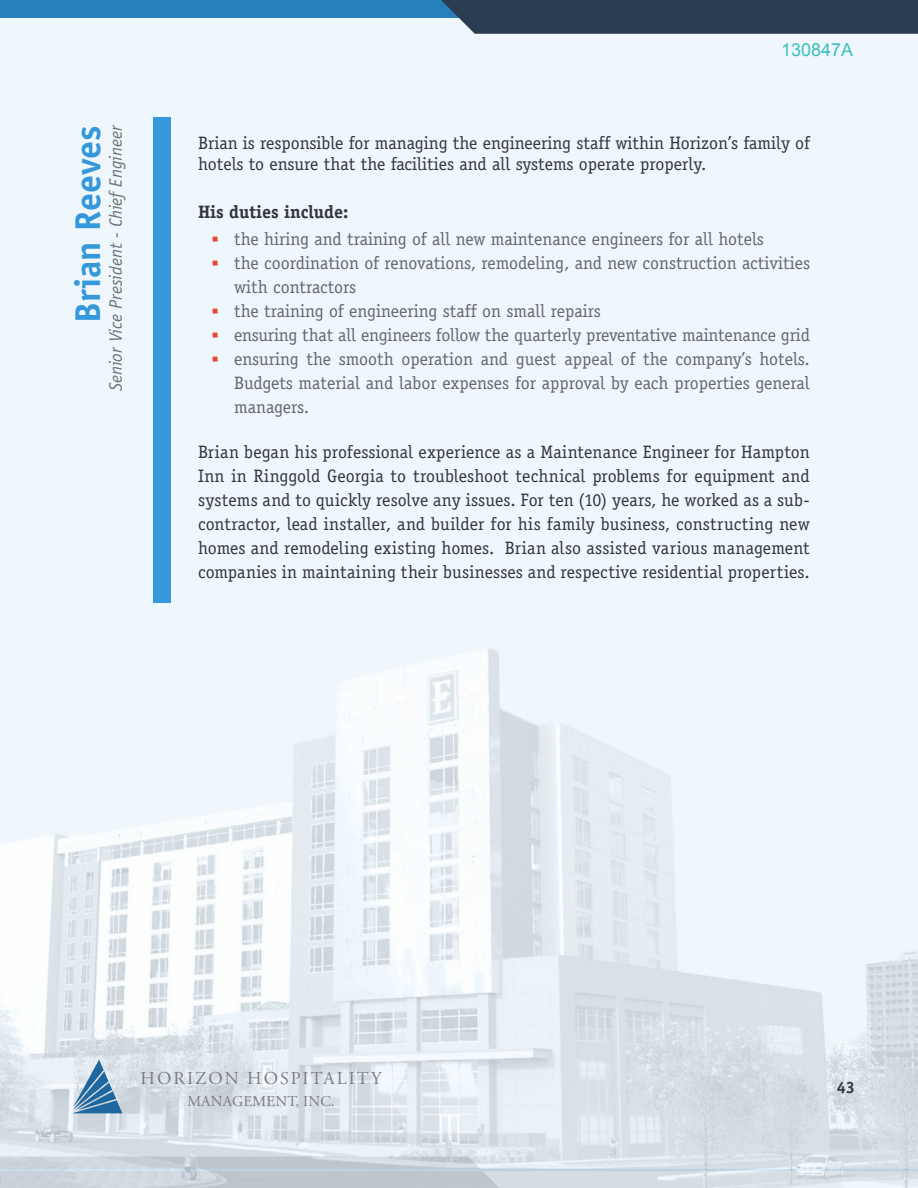
<style>
.page{position:relative;width:918px;height:1188px;background:#eff7fc}
.page>*{position:absolute;margin:0;border:0;box-sizing:border-box;transform-origin:0 0}
.t1{font:700 36px "Officina Sans";color:#3498db}
.t2{font:18px/24px "Officina Serif Std";color:#33363b}
.t3{font:18px/24px "Officina Serif Std";color:#66686c}
.t4{font:italic 18px "Officina Sans";color:#6d7474}
.t5{font:18px "Adobe Garamond Pro";letter-spacing:.115em;color:#7a7c7f}
.t6{font:700 18px "Officina Serif Std";color:#33363b}
.t7{font:18px "Arial";color:#40bfbf}
.t8{font:700 16.5px "Officina Serif Std";color:#33363b}
.t9{font:15px "Adobe Garamond Pro";letter-spacing:.015em;color:#7a7c7f}
.s1{font-family:"Akzidenz Grotesk BQ";font-weight:300;font-stretch:expanded;font-size:22.5px;color:#e74c3c}
</style>
<div class="page">
<div style="left:0;top:0;width:918px;height:18px;background:#2780bc"></div>
<div style="left:441px;top:0;width:477px;height:34px;background:#2a3d50"></div>
<img style="left:0;top:648px;width:918px;height:540px">
<svg style="left:72px;top:1060px;width:50px;height:53px"></svg>
<div style="left:153px;top:117px;width:18px;height:486px;background:#3498db"></div>
<p class="t7" style="left:781px;top:38px;width:74px">130847A</p>
<h1 class="t1" style="left:66px;top:323px;width:198px;rotate:-90deg">Brian Reeves</h1>
<p class="t4" style="left:105px;top:391px;width:268px;rotate:-90deg">Senior Vice President - ChiefEngineer</p>
<p class="t2" style="left:198px;top:133px;width:613px;line-height:21px">Brian is responsible for managing the engineering staff within Horizon’s family of hotels to ensure that the facilities and all systems operate properly.</p>
<p class="t6" style="left:198px;top:201px;width:152px">His duties include:</p>
<p class="t3" style="left:212px;top:227px;width:554px"><span class="s1">•</span> the hiring and training of all new maintenance engineers for all hotels</p>
<p class="t3" style="left:234px;top:251px;width:578px;text-indent:-23px"><span class="s1">•</span> the coordination of renovations, remodeling, and new construction activities with contractors</p>
<p class="t3" style="left:212px;top:299px;width:391px"><span class="s1">•</span> the training of engineering staff on small repairs</p>
<p class="t3" style="left:212px;top:323px;width:600px"><span class="s1">•</span> ensuring that all engineers follow the quarterly preventative maintenance grid</p>
<p class="t3" style="left:234px;top:347px;width:577px;text-align:justify;text-indent:-23px"><span class="s1">•</span> ensuring the smooth operation and guest appeal of the company’s hotels.<br>Budgets material and labor expenses for approval by each properties general managers.</p>
<p class="t2" style="left:198px;top:440px;width:613px;text-align:justify">Brian began his professional experience as a Maintenance Engineer for Hampton Inn in Ringgold Georgia to troubleshoot technical problems for equipment and systems and to quickly resolve any issues. For ten (10) years, he worked as a sub&shy;contractor, lead installer, and builder for his family business, constructing new homes and remodeling existing homes. Brian also assisted various management companies in maintaining their businesses and respective residential properties.</p>
<p class="t5" style="left:141px;top:1068px;width:242px">HORIZON HOSPITALITY</p>
<p class="t9" style="left:187px;top:1092px;width:149px">MANAGEMENT, INC.</p>
<p class="t8" style="left:837px;top:1077px;width:20px">43</p>
</div>
